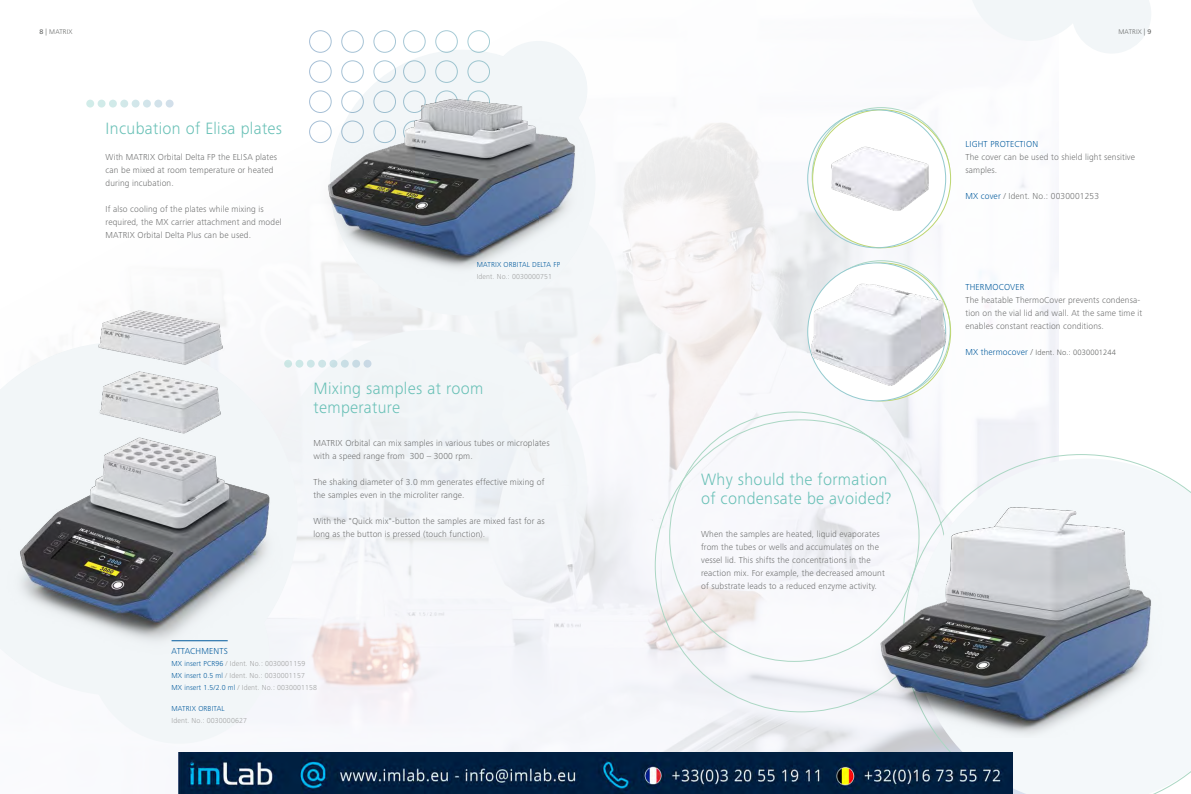
<style>
.page{position:relative;width:1191px;height:794px;background:#fff}
.page>*{position:absolute;margin:0;border:0;box-sizing:border-box;transform-origin:0 0}
.t1{font:300 17px/19px "Frutiger Next IKA";letter-spacing:.02em;color:#68c0b6}
.t2{font:300 9px/13px "Frutiger Next IKA";letter-spacing:.015em;color:#6f7070}
.t3{font:300 9px "Frutiger Next IKA";letter-spacing:.02em;color:#00599c}
.t4{font:300 8px "Frutiger Next IKA";letter-spacing:.015em;color:#626463}
.t5{font:300 7.5px/12px "Frutiger Next IKA";letter-spacing:.015em;color:#9fa0a0}
.t6{font:300 7.5px "Frutiger Next IKA";letter-spacing:.02em;color:#00599c}
.t7{font:300 7px "Frutiger Next IKA";letter-spacing:.02em;color:#626463}
.s1{font-weight:500}
.s2{color:#00599c}
.s3{font-size:9px;color:#00599c}
.s4{font-size:9px;color:#6f7070}
</style>
<div class="page">
<img style="left:89px;top:30px;width:969px;height:764px">
<div style="left:272px;top:330px;width:315px;height:315px;background:#f2f6f8;border-radius:50%"></div>
<div style="left:374px;top:30px;width:22px;height:23px;border:1px solid #fff;border-radius:50%"></div>
<div style="left:467px;top:30px;width:23px;height:23px;border:1px solid #fff;border-radius:50%"></div>
<div style="left:341px;top:30px;width:22px;height:23px;border:1px solid #fff;border-radius:50%"></div>
<div style="left:403px;top:30px;width:22px;height:23px;border:1px solid #fff;border-radius:50%"></div>
<div style="left:435px;top:30px;width:22px;height:23px;border:1px solid #fff;border-radius:50%"></div>
<div style="left:309px;top:30px;width:22px;height:23px;border:1px solid #fff;border-radius:50%"></div>
<svg style="left:314px;top:360px;width:57px;height:8px"></svg>
<div style="left:25px;top:667px;width:273px;height:29px;background:#f4f6fa"></div>
<div style="left:89px;top:563px;width:180px;height:180px;background:#f2f6f8;border-radius:50%"></div>
<img style="left:0;top:295px;width:314px;height:372px">
<div style="left:460px;top:206px;width:157px;height:156px;background:#f2f6f8;border-radius:50%"></div>
<div style="left:490px;top:41px;width:97px;height:98px;background:#f2f6f8;border-radius:50%"></div>
<svg style="left:968px;top:0;width:183px;height:54px"></svg>
<svg style="left:903px;top:454px;width:288px;height:340px"></svg>
<svg style="left:86px;top:100px;width:88px;height:8px"></svg>
<img style="left:841px;top:501px;width:350px;height:236px">
<div style="left:812px;top:110px;width:138px;height:138px;background:#fff;border-radius:50%"></div>
<img style="left:798px;top:243px;width:167px;height:168px">
<img style="left:802px;top:125px;width:163px;height:100px">
<img style="left:293px;top:55px;width:324px;height:243px">
<hr style="left:171px;top:640px;width:57px;height:1px;background:#00599c">
<img style="left:179px;top:753px;width:833px;height:41px">
<p class="t7" style="left:39px;top:28px;width:35px"><span class="s1">8</span> | MATRIX</p>
<p class="t7" style="left:1118px;top:28px;width:35px">MATRIX | <span class="s1">9</span></p>
<h1 class="t1" style="left:106px;top:118px;width:178px">Incubation of Elisa plates</h1>
<p class="t2" style="left:106px;top:150px;width:173px">With MATRIX Orbital Delta FP the ELISA plates can be mixed at room temperature or heated during incubation.</p>
<p class="t2" style="left:106px;top:202px;width:177px">If also cooling of the plates while mixing is required, the MX carrier attachment and model<br>MATRIX Orbital Delta Plus can be used.</p>
<p class="t6" style="left:477px;top:260px;width:85px">MATRIX ORBITAL DELTA FP</p>
<p class="t5" style="left:477px;top:271px;width:77px">Ident. No.: 0030000751</p>
<h1 class="t1" style="left:313px;top:378px;width:171px">Mixing samples at room temperature</h1>
<p class="t2" style="left:313px;top:436px;width:238px">MATRIX Orbital can mix samples in various tubes or microplates with a speed range from 300 – 3000 rpm.</p>
<p class="t2" style="left:313px;top:475px;width:232px">The shaking diameter of 3.0 mm generates effective mixing of the samples even in the microliter range.</p>
<p class="t2" style="left:313px;top:514px;width:233px">With the "Quick mix"-button the samples are mixed fast for as long as the button is pressed (touch function).</p>
<p class="t3" style="left:171px;top:645px;width:58px">ATTACHMENTS</p>
<p class="t5" style="left:171px;top:657px;width:147px"><span class="s2">MX insert PCR96</span> / Ident. No.: 0030001159<br><span class="s2">MX insert 0.5 ml</span> / Ident. No.: 0030001157<br><span class="s2">MX insert 1.5/2.0 ml</span> / Ident. No.: 0030001158</p>
<p class="t6" style="left:171px;top:704px;width:55px">MATRIX ORBITAL</p>
<p class="t5" style="left:171px;top:714px;width:77px">Ident. No.: 0030000627</p>
<h1 class="t1" style="left:701px;top:469px;width:192px">Why should the formation of condensate be avoided?</h1>
<p class="t2" style="left:701px;top:527px;width:185px">When the samples are heated, liquid evaporates from the tubes or wells and accumulates on the vessel lid. This shifts the concentrations in the reaction mix. For example, the decreased amount of substrate leads to a reduced enzyme activity.</p>
<p class="t3" style="left:965px;top:138px;width:74px">LIGHT PROTECTION</p>
<p class="t2" style="left:965px;top:150px;width:171px">The cover can be used to shield light sensitive samples.</p>
<p class="t2" style="left:965px;top:189px;width:135px"><span class="s2">MX cover</span> / Ident. No.: 0030001253</p>
<p class="t3" style="left:965px;top:281px;width:61px">THERMOCOVER</p>
<p class="t2" style="left:965px;top:293px;width:178px">The heatable ThermoCover prevents condensa&shy;tion on the vial lid and wall. At the same time it enables constant reaction conditions.</p>
<p class="t4" style="left:965px;top:347px;width:152px"><span class="s3">MX thermocover</span> <span class="s4">/</span> Ident. No.: 0030001244</p>
</div>
